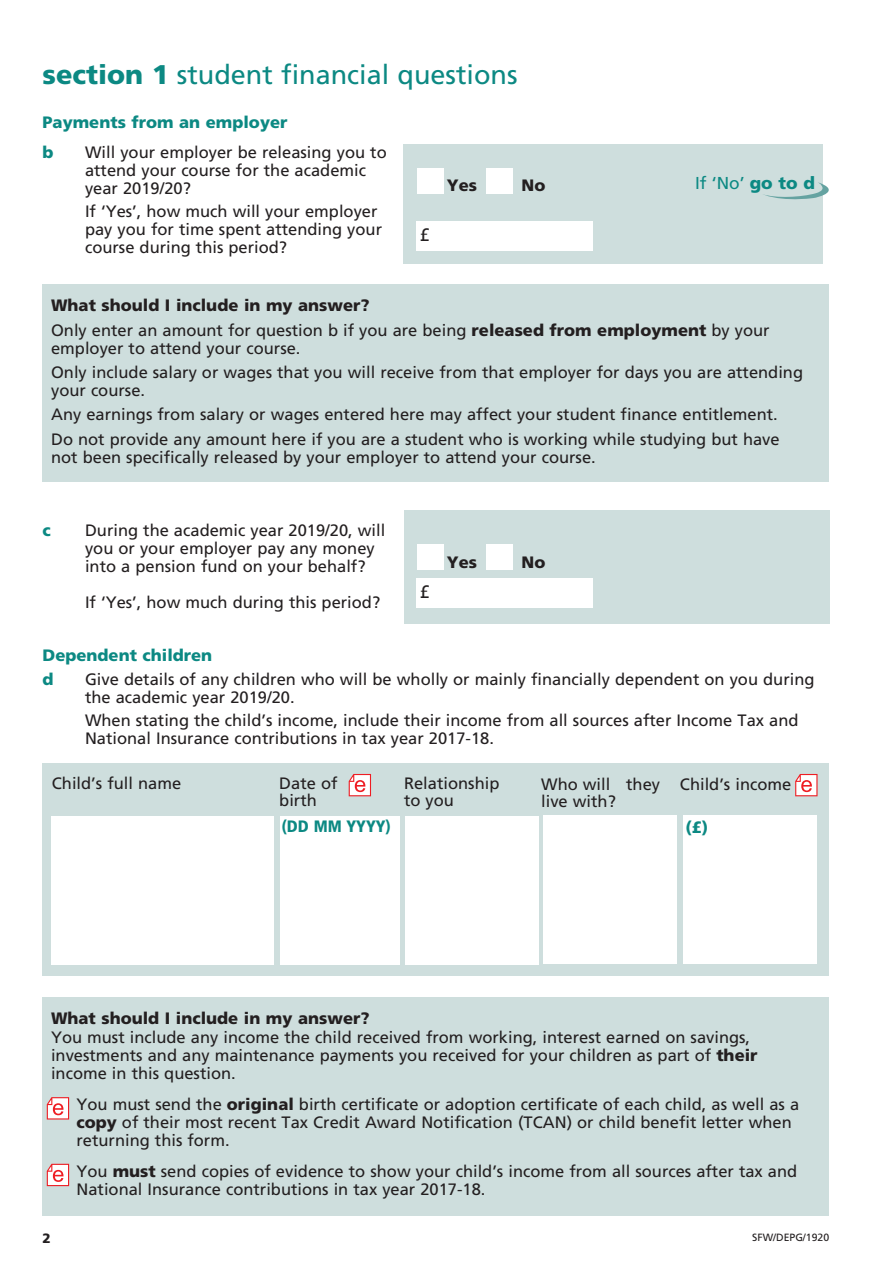
<style>
.page{position:relative;width:893px;height:1263px;background:#fff}
.page>*{position:absolute;margin:0;border:0;box-sizing:border-box;transform-origin:0 0}
.t1{font:27px "Frutiger LT Std";color:#0c8983}
.t2{font:18px "Frutiger LT Std";color:#231f20}
.t3{font:17.25px "Frutiger LT Std";color:#0c8983}
.t4{font:16.5px/18px "Frutiger LT Std";color:#231f20}
.t5{font:900 16.5px "Frutiger LT Std";color:#231f20}
.t6{font:900 16.5px "Frutiger LT Std";color:#0c8983}
.t7{font:900 condensed 16.5px "Frutiger LT Std";color:#0c8983}
.t8{font:900 13.5px "Frutiger LT Std";color:#231f20}
.t9{font:10.5px "Frutiger LT Std";color:#231f20}
.s1{font-weight:900}
</style>
<div class="page">
<div style="left:43px;top:284px;width:786px;height:198px;background:#cededd"></div>
<div style="left:43px;top:997px;width:786px;height:219px;background:#cededd"></div>
<div style="left:404px;top:145px;width:419px;height:119px;background:#cededd"></div>
<div style="left:416px;top:221px;width:177px;height:30px;background:#fff"></div>
<div style="left:417px;top:168px;width:26px;height:26px;background:#fff"></div>
<div style="left:486px;top:168px;width:27px;height:26px;background:#fff"></div>
<div style="left:404px;top:510px;width:425px;height:114px;background:#cededd"></div>
<div style="left:416px;top:578px;width:177px;height:30px;background:#fff"></div>
<div style="left:417px;top:544px;width:26px;height:26px;background:#fff"></div>
<div style="left:486px;top:544px;width:27px;height:26px;background:#fff"></div>
<div style="left:43px;top:763px;width:786px;height:212px;background:#cededd"></div>
<div style="left:52px;top:816px;width:222px;height:148px;background:#fff"></div>
<div style="left:280px;top:816px;width:120px;height:148px;background:#fff"></div>
<div style="left:405px;top:816px;width:133px;height:148px;background:#fff"></div>
<div style="left:543px;top:816px;width:134px;height:148px;background:#fff"></div>
<div style="left:683px;top:816px;width:133px;height:148px;background:#fff"></div>
<svg style="left:763px;top:182px;width:66px;height:18px"></svg>
<svg style="left:349px;top:774px;width:22px;height:22px"></svg>
<svg style="left:795px;top:774px;width:22px;height:22px"></svg>
<svg style="left:47px;top:1097px;width:22px;height:22px"></svg>
<svg style="left:47px;top:1164px;width:22px;height:22px"></svg>
<p class="t1" style="left:43px;top:59px;width:476px"><span class="s1">section 1</span> student financial questions</p>
<p class="t6" style="left:43px;top:112px;width:246px">Payments from an employer</p>
<p class="t6" style="left:43px;top:143px;width:13px">b</p>
<p class="t4" style="left:85px;top:144px;width:303px">Will your employer be releasing you to attend your course for the academic year 2019/20?</p>
<p class="t4" style="left:85px;top:202px;width:299px">If ‘Yes’, how much will your employer pay you for time spent attending your course during this period?</p>
<p class="t5" style="left:447px;top:176px;width:32px">Yes</p>
<p class="t5" style="left:522px;top:176px;width:25px">No</p>
<p class="t2" style="left:420px;top:225px;width:12px">£</p>
<p class="t3" style="left:695px;top:172px;width:122px">If ‘No’ <span class="s1">go to d</span></p>
<p class="t5" style="left:51px;top:296px;width:320px">What should I include in my answer?</p>
<p class="t4" style="left:51px;top:321px;width:720px">Only enter an amount for question b if you are being <span class="s1">released from employment</span> by your employer to attend your course.</p>
<p class="t4" style="left:51px;top:363px;width:753px">Only include salary or wages that you will receive from that employer for days you are attending your course.</p>
<p class="t4" style="left:51px;top:406px;width:728px">Any earnings from salary or wages entered here may affect your student finance entitlement.</p>
<p class="t4" style="left:51px;top:430px;width:730px">Do not provide any amount here if you are a student who is working while studying but have not been specifically released by your employer to attend your course.</p>
<p class="t6" style="left:43px;top:520px;width:10px">c</p>
<p class="t4" style="left:85px;top:521px;width:302px">During the academic year 2019/20, will you or your employer pay any money into a pension fund on your behalf?</p>
<p class="t4" style="left:85px;top:593px;width:297px">If ‘Yes’, how much during this period?</p>
<p class="t2" style="left:420px;top:581px;width:12px">£</p>
<p class="t5" style="left:447px;top:552px;width:32px">Yes</p>
<p class="t5" style="left:522px;top:552px;width:25px">No</p>
<p class="t6" style="left:43px;top:645px;width:171px">Dependent children</p>
<p class="t6" style="left:43px;top:670px;width:13px">d</p>
<p class="t4" style="left:85px;top:671px;width:731px">Give details of any children who will be wholly or mainly financially dependent on you during the academic year 2019/20.</p>
<p class="t4" style="left:85px;top:711px;width:715px">When stating the child’s income, include their income from all sources after Income Tax and<br>National Insurance contributions in tax year 2017-18.</p>
<p class="t4" style="left:52px;top:774px;width:131px">Child’s full name</p>
<p class="t4" style="left:279px;top:774px;width:60px;line-height:17.2px">Date of birth</p>
<p class="t7" style="left:282px;top:817px;width:111px">(DD MM YYYY)</p>
<p class="t4" style="left:404px;top:774px;width:97px;line-height:17.2px">Relationship to you</p>
<p class="t4" style="left:541px;top:775px;width:120px;line-height:17.2px">Who will they live with?</p>
<p class="t4" style="left:680px;top:775px;width:113px">Child’s income</p>
<p class="t6" style="left:685px;top:817px;width:24px">(£)</p>
<p class="t5" style="left:51px;top:1008px;width:320px">What should I include in my answer?</p>
<p class="t4" style="left:51px;top:1028px;width:708px">You must include any income the child received from working, interest earned on savings, investments and any maintenance payments you received for your children as part of <span class="s1">their </span>income in this question.</p>
<p class="t4" style="left:77px;top:1095px;width:724px">You must send the <span class="s1">original</span> birth certificate or adoption certificate of each child, as well as a <span class="s1">copy</span> of their most recent Tax Credit Award Notification (TCAN) or child benefit letter when returning this form.</p>
<p class="t4" style="left:77px;top:1162px;width:722px">You <span class="s1">must</span> send copies of evidence to show your child’s income from all sources after tax and<br>National Insurance contributions in tax year 2017-18.</p>
<p class="t8" style="left:43px;top:1230px;width:10px">2</p>
<p class="t9" style="left:752px;top:1231px;width:79px">SFW/DEPG/1920</p>
</div>
